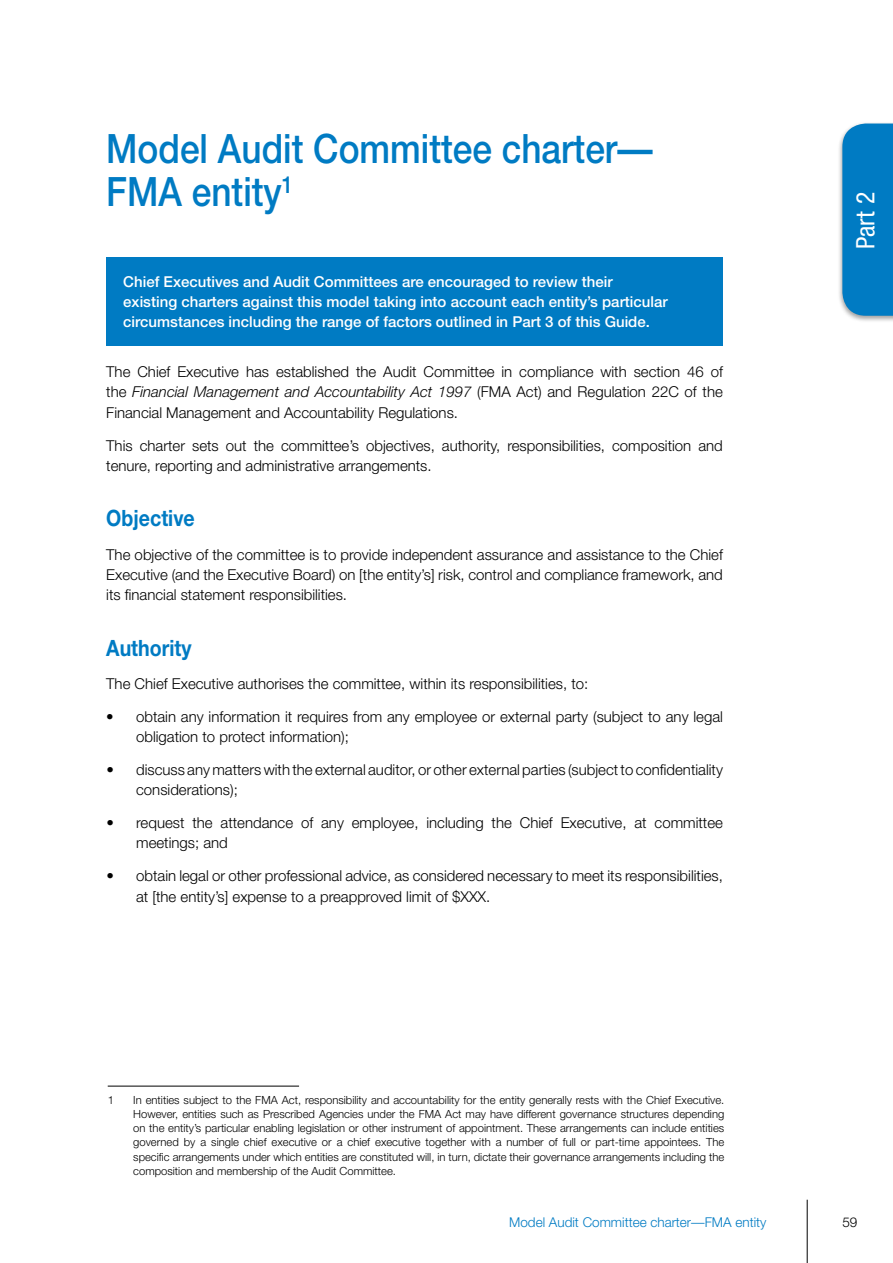
<style>
.page{position:relative;width:893px;height:1263px;background:#fff}
.page>*{position:absolute;margin:0;border:0;box-sizing:border-box;transform-origin:0 0}
.t1{font:500 40.5px/43.5px "Helvetica Neue";color:#007bc3;scale:.87 1}
.t2{font:condensed 25.5px "Helvetica Neue";color:#fff}
.t3{font:700 22.5px "Helvetica Neue";color:#007bc3;scale:.87 1}
.t4{font:300 15px/20.2px "Helvetica Neue";color:#000}
.t5{font:500 15px/20.2px "Helvetica Neue";color:#fff}
.t6{font:300 13.5px "Helvetica Neue";color:#007bc3}
.t7{font:300 13.5px "Helvetica Neue";color:#000}
.t8{font:300 11.25px/14.2px "Helvetica Neue";color:#000;text-align:justify}
.s1{font-style:italic}
</style>
<div class="page">
<hr style="left:807px;top:1200px;width:1px;height:63px;background:#000">
<div style="left:838px;top:121px;width:55px;height:201px;background:#000;opacity:.37"></div>
<svg style="left:842px;top:124px;width:51px;height:192px;background:#0d80c4"></svg>
<div style="left:106px;top:257px;width:617px;height:88px;background:#007bc3"></div>
<hr style="left:108px;top:1086px;width:191px;height:1px;background:#000">
<div style="left:847px;top:149px;width:35px;height:143px;background:#007bc3"></div>
<h1 class="t1" style="left:106px;top:126px;width:629px">Model Audit Committee charter—<br>FMA entity<sup>1</sup></h1>
<p class="t5" style="left:123px;top:271px;width:546px">Chief Executives and Audit Committees are encouraged to review their existing charters against this model taking into account each entity’s particular circumstances including the range of factors outlined in Part 3 of this Guide.</p>
<p class="t4" style="left:106px;top:361px;width:618px;text-align:justify">The Chief Executive has established the Audit Committee in compliance with section 46 of the <span class="s1">Financial Management and Accountability Act 1997</span> (FMA Act) and Regulation 22C of the Financial Management and Accountability Regulations.</p>
<p class="t4" style="left:106px;top:435px;width:618px">This charter sets out the committee’s objectives, authority, responsibilities, composition and tenure, reporting and administrative arrangements.</p>
<h3 class="t3" style="left:106px;top:504px;width:103px">Objective</h3>
<p class="t4" style="left:106px;top:544px;width:618px;text-align:justify">The objective of the committee is to provide independent assurance and assistance to the Chief Executive (and the Executive Board) on [the entity’s] risk, control and compliance framework, and its financial statement responsibilities.</p>
<h3 class="t3" style="left:106px;top:634px;width:99px">Authority</h3>
<p class="t4" style="left:106px;top:673px;width:483px">The Chief Executive authorises the committee, within its responsibilities, to:</p>
<p class="t4" style="left:136px;top:706px;width:588px;text-indent:-30px">• obtain any information it requires from any employee or external party (subject to any legal obligation to protect information);</p>
<p class="t4" style="left:136px;top:759px;width:588px;text-indent:-30px">• discuss any matters with the external auditor, or other external parties (subject to confidentiality considerations);</p>
<p class="t4" style="left:136px;top:812px;width:588px;text-indent:-30px">• request the attendance of any employee, including the Chief Executive, at committee meetings; and</p>
<p class="t4" style="left:136px;top:865px;width:588px;text-indent:-30px">• obtain legal or other professional advice, as considered necessary to meet its responsibilities, at [the entity’s] expense to a preapproved limit of $XXX.</p>
<p class="t8" style="left:108px;top:1092px;width:8px">1</p>
<p class="t8" style="left:133px;top:1092px;width:593px">In entities subject to the FMA Act, responsibility and accountability for the entity generally rests with the Chief Executive.<br>However, entities such as Prescribed Agencies under the FMA Act may have different governance structures depending on the entity’s particular enabling legislation or other instrument of appointment. These arrangements can include entities governed by a single chief executive or a chief executive together with a number of full or part-time appointees. The specific arrangements under which entities are constituted will, in turn, dictate their governance arrangements including the composition and membership of the Audit Committee.</p>
<p class="t6" style="left:509px;top:1214px;width:259px">Model Audit Committee charter—FMA entity</p>
<h2 class="t2" style="left:850px;top:249px;width:58px;rotate:-90deg">Part 2</h2>
<h2 class="t2" style="left:851px;top:204px;width:14px;rotate:-90deg">1</h2>
<p class="t7" style="left:842px;top:1214px;width:17px">59</p>
</div>
